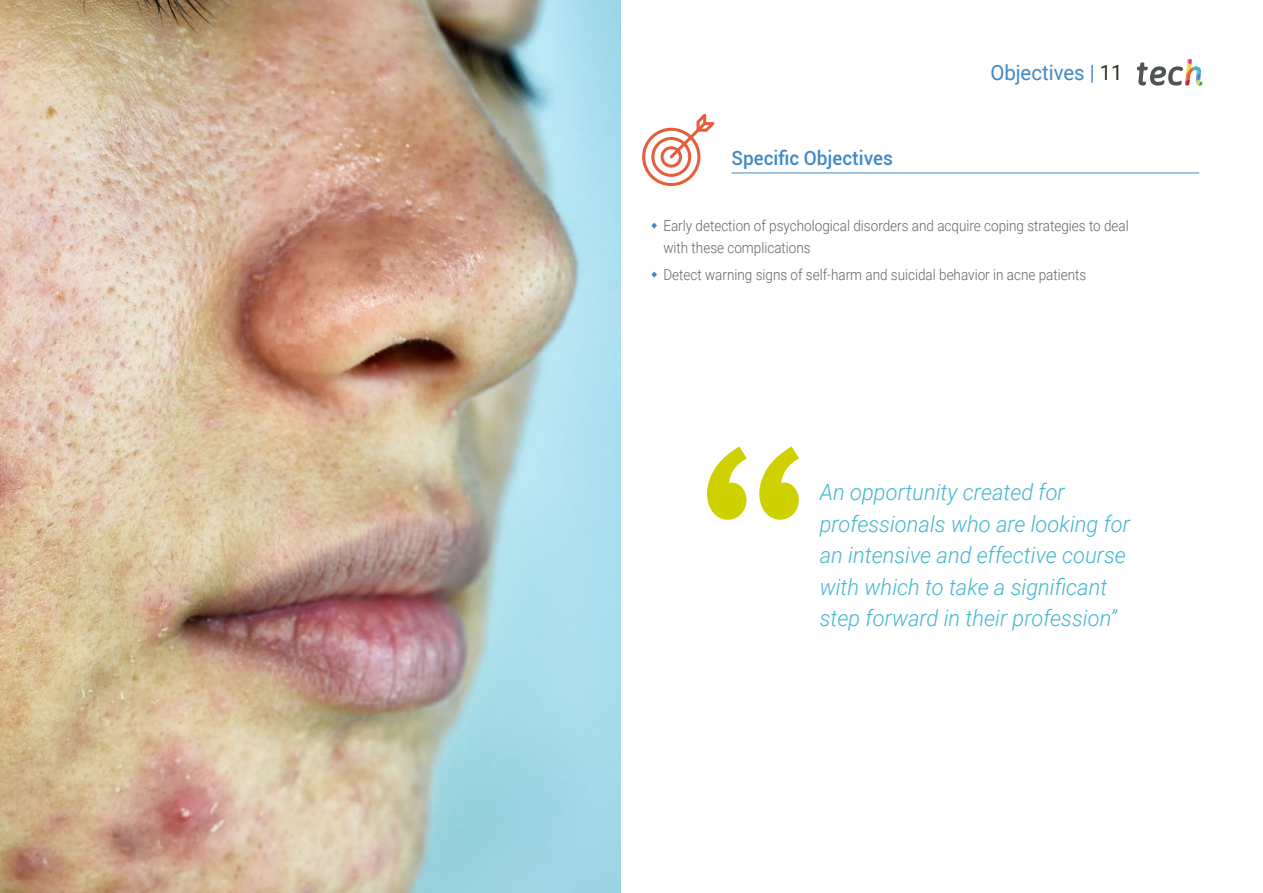
<style>
.page{position:relative;width:1263px;height:893px;background:#fff}
.page>*{position:absolute;margin:0;border:0;box-sizing:border-box;transform-origin:0 0}
.t1{font:italic 300 22.5px/31.5px "Roboto";color:#43b7cf}
.t2{font:21px "Roboto";color:#4089c5}
.t3{font:500 19.5px "Roboto";color:#4089c5}
.t4{font:300 15px/22.5px "Roboto";color:#61646a;scale:.9 1}
.s1{color:#312e20}
</style>
<div class="page">
<img style="left:0;top:0;width:621px;height:893px">
<svg style="left:1137px;top:59px;width:65px;height:27px"></svg>
<svg style="left:642px;top:114px;width:72px;height:72px"></svg>
<hr style="left:731px;top:173px;width:468px;height:1px;background:#4089c5">
<svg style="left:707px;top:446px;width:92px;height:74px"></svg>
<h3 class="t3" style="left:731px;top:144px;width:163px">Specific Objectives</h3>
<h2 class="t2" style="left:990px;top:57px;width:134px">Objectives | <span class="s1">11</span></h2>
<p class="t4" style="left:663px;top:214px;width:519px">Early detection of psychological disorders and acquire coping strategies to deal with these complications</p>
<p class="t4" style="left:663px;top:263px;width:471px">Detect warning signs of self-harm and suicidal behavior in acne patients</p>
<h1 class="t1" style="left:820px;top:475px;width:312px">An opportunity created for professionals who are looking for an intensive and effective course with which to take a significant step forward in their profession”</h1>
</div>
